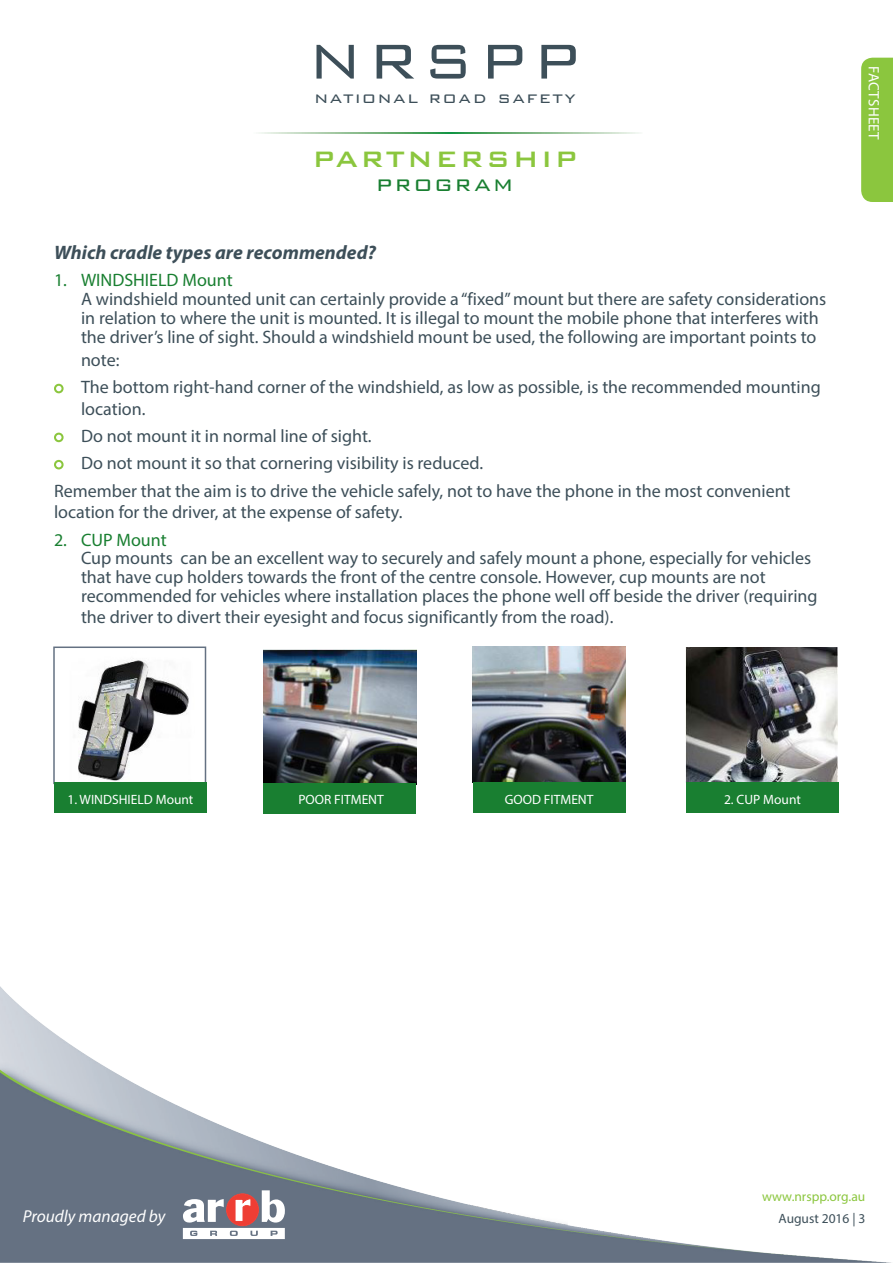
<style>
.page{position:relative;width:893px;height:1263px;background:#fff}
.page>*{position:absolute;margin:0;border:0;box-sizing:border-box;transform-origin:0 0}
.t1{font:300 65.25px "Bank Gothic BT";letter-spacing:.08em;color:#3d4f59}
.t2{font:500 29.7px "Bank Gothic BT";letter-spacing:.08em;color:#8bc63e}
.t3{font:300 27.15px "Bank Gothic BT";letter-spacing:.08em;color:#197f31}
.t4{font:300 20.1px "Bank Gothic BT";letter-spacing:.08em;color:#3d4f59}
.t5{font:italic 700 19.5px "Myriad Pro";color:#3d4f59}
.t6{font:18px/18.8px "Myriad Pro";color:#3d4f59}
.t7{font:italic 17.25px "Myriad Pro";color:#fff}
.t8{font:15px "Myriad Pro";letter-spacing:.02em;color:#fff}
.t9{font:13.5px "Myriad Pro";color:#fff}
.t10{font:13.5px/22.5px "Myriad Pro";color:#8bc63e;text-align:right}
.s1{color:#197f31}
.s2{color:#3d4f59}
</style>
<div class="page">
<img style="left:0;top:986px;width:891px;height:277px">
<div style="left:861px;top:58px;width:32px;height:144px;background:#8bc63e"></div>
<svg style="left:183px;top:1191px;width:102px;height:48px"></svg>
<svg style="left:259px;top:132px;width:380px;height:1px"></svg>
<div style="left:54px;top:384px;width:10px;height:9px;border:2px solid #8bc63e;border-radius:50%"></div>
<div style="left:54px;top:433px;width:10px;height:9px;border:2px solid #8bc63e;border-radius:50%"></div>
<div style="left:54px;top:460px;width:10px;height:9px;border:2px solid #8bc63e;border-radius:50%"></div>
<img style="left:78px;top:660px;width:111px;height:121px">
<div style="left:53px;top:646px;width:153px;height:138px;border:2px solid #647182"></div>
<img style="left:473px;top:646px;width:153px;height:136px">
<img style="left:686px;top:647px;width:152px;height:135px">
<img style="left:263px;top:649px;width:153px;height:134px">
<div style="left:54px;top:782px;width:153px;height:31px;background:#197f31"></div>
<div style="left:263px;top:783px;width:153px;height:31px;background:#197f31"></div>
<div style="left:473px;top:782px;width:153px;height:31px;background:#197f31"></div>
<div style="left:686px;top:782px;width:153px;height:31px;background:#197f31"></div>
<p class="t1" style="left:308px;top:27px;width:275px">NRSPP</p>
<p class="t4" style="left:315px;top:87px;width:263px">national road safety</p>
<p class="t2" style="left:313px;top:144px;width:266px">PARTNERSHIP</p>
<p class="t3" style="left:376px;top:170px;width:139px">program</p>
<p class="t5" style="left:54px;top:240px;width:324px">Which cradle types are recommended?</p>
<p class="t6" style="left:81px;top:271px;width:747px;text-indent:-27px"><span class="s1">1. WINDSHIELD Mount<br></span>A windshield mounted unit can certainly provide a “fixed” mount but there are safety considerations in relation to where the unit is mounted. It is illegal to mount the mobile phone that interferes with the driver’s line of sight. Should a windshield mount be used, the following are important points to</p>
<p class="t6" style="left:81px;top:350px;width:40px">note:</p>
<p class="t6" style="left:81px;top:376px;width:741px;line-height:21.6px">The bottom right-hand corner of the windshield, as low as possible, is the recommended mounting location.</p>
<p class="t6" style="left:81px;top:426px;width:292px">Do not mount it in normal line of sight.</p>
<p class="t6" style="left:81px;top:454px;width:404px">Do not mount it so that cornering visibility is reduced.</p>
<p class="t6" style="left:54px;top:480px;width:738px;line-height:21.6px">Remember that the aim is to drive the vehicle safely, not to have the phone in the most convenient location for the driver, at the expense of safety.</p>
<p class="t6" style="left:81px;top:530px;width:738px;text-indent:-27px"><span class="s1">2. CUP Mount<br></span>Cup mounts can be an excellent way to securely and safely mount a phone, especially for vehicles that have cup holders towards the front of the centre console. However, cup mounts are not recommended for vehicles where installation places the phone well off beside the driver (requiring</p>
<p class="t6" style="left:81px;top:608px;width:534px">the driver to divert their eyesight and focus significantly from the road).</p>
<p class="t1" style="left:308px;top:277px;width:275px">NRSPP</p>
<p class="t8" style="left:883px;top:66px;width:75px;rotate:90deg">FACTSHEET</p>
<p class="t9" style="left:68px;top:791px;width:127px">1. WINDSHIELD Mount</p>
<p class="t9" style="left:298px;top:791px;width:87px">POOR FITMENT</p>
<p class="t9" style="left:505px;top:791px;width:90px">GOOD FITMENT</p>
<p class="t9" style="left:724px;top:791px;width:78px">2. CUP Mount</p>
<p class="t7" style="left:23px;top:1205px;width:144px">Proudly managed by</p>
<p class="t10" style="left:762px;top:1185px;width:105px">www.nrspp.org.au<br><span class="s2">August 2016 | 3</span></p>
</div>
